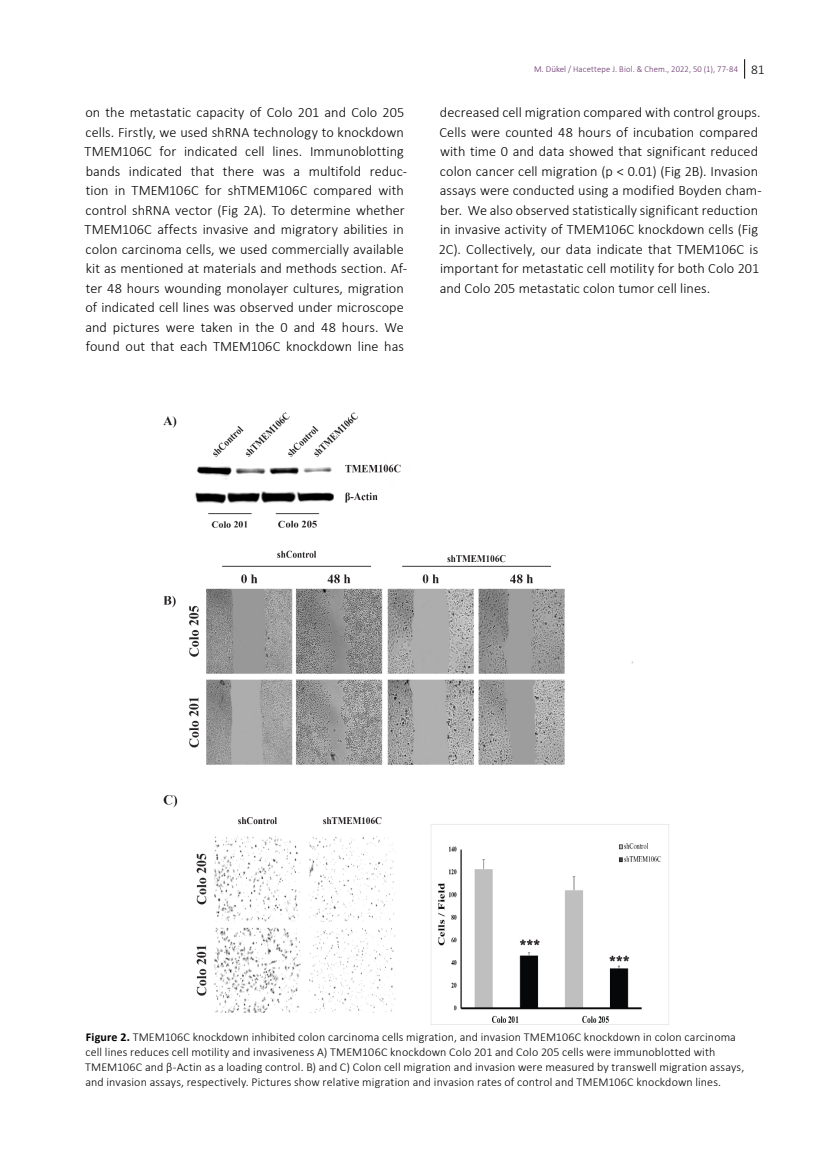
<style>
.page{position:relative;width:830px;height:1170px;background:#fff}
.page>*{position:absolute;margin:0;border:0;box-sizing:border-box;transform-origin:0 0}
.t1{font:300 14.25px/19.5px "Calibri";letter-spacing:.005em;color:#000}
.t2{font:300 12px/15px "Calibri";letter-spacing:.01em;color:#000}
.t3{font:300 9px "Calibri";letter-spacing:.02em;color:#642e68}
.s1{font-size:13.5px;color:#000}
.s2{font-weight:700}
</style>
<div class="page">
<svg style="left:744px;top:59px;width:1px;height:20px"></svg>
<img style="left:163px;top:412px;width:506px;height:612px">
<p class="t3" style="left:533px;top:63px;width:232px">M. Dükel / Hacettepe J. Biol. &amp; Chem., 2022, 50 (1), 77-84 <span class="s1">81</span></p>
<p class="t1" style="left:85px;top:103px;width:324px">on the metastatic capacity of Colo 201 and Colo 205 cells. Firstly, we used shRNA technology to knockdown TMEM106C for indicated cell lines. Immunoblotting bands indicated that there was a multifold reduc&shy;tion in TMEM106C for shTMEM106C compared with control shRNA vector (Fig 2A). To determine whether TMEM106C affects invasive and migratory abilities in colon carcinoma cells, we used commercially available kit as mentioned at materials and methods section. Af&shy;ter 48 hours wounding monolayer cultures, migration of indicated cell lines was observed under microscope and pictures were taken in the 0 and 48 hours. We found out that each TMEM106C knockdown line has</p>
<p class="t1" style="left:438px;top:103px;width:324px">decreased cell migration compared with control groups.<br>Cells were counted 48 hours of incubation compared with time 0 and data showed that significant reduced colon cancer cell migration (p &lt; 0.01) (Fig 2B). Invasion assays were conducted using a modified Boyden cham&shy;ber. We also observed statistically significant reduction in invasive activity of TMEM106C knockdown cells (Fig 2C). Collectively, our data indicate that TMEM106C is important for metastatic cell motility for both Colo 201 and Colo 205 metastatic colon tumor cell lines.</p>
<p class="t2" style="left:85px;top:1029px;width:660px"><span class="s2">Figure 2.</span> TMEM106C knockdown inhibited colon carcinoma cells migration, and invasion TMEM106C knockdown in colon carcinoma cell lines reduces cell motility and invasiveness A) TMEM106C knockdown Colo 201 and Colo 205 cells were immunoblotted with TMEM106C and β-Actin as a loading control. B) and C) Colon cell migration and invasion were measured by transwell migration assays, and invasion assays, respectively. Pictures show relative migration and invasion rates of control and TMEM106C knockdown lines.</p>
</div>
